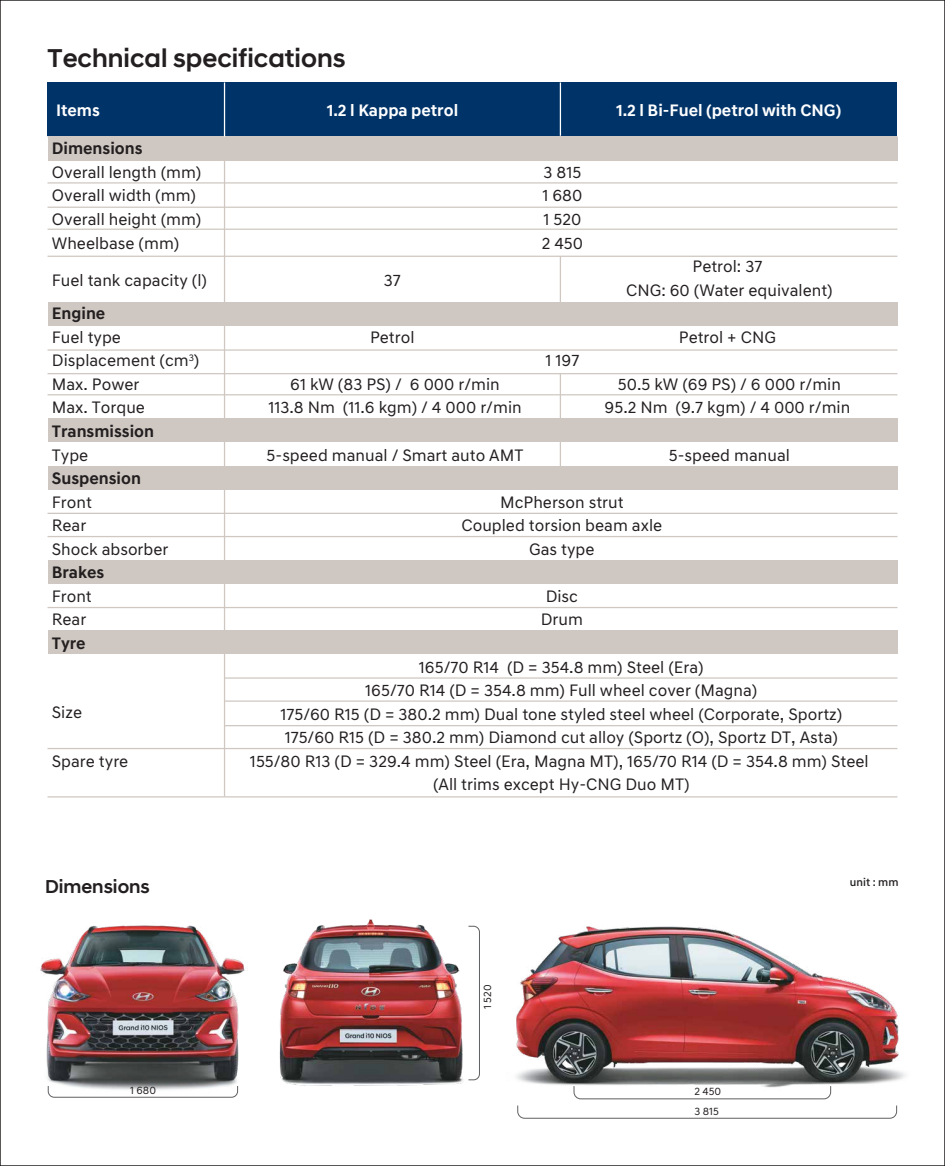
<style>
.page{position:relative;width:945px;height:1166px;background:#fff}
.page>*{position:absolute;margin:0;border:0;box-sizing:border-box;transform-origin:0 0}
.t1{font:500 26.25px "Hyundai Sans Head";color:#231f20}
.t2{font:500 18.99px "Hyundai Sans Head";color:#231f20}
.t3{font:16.89px/23.5px "Hyundai Sans Text";color:#231f20;text-align:center}
.t4{font:700 16.89px "Hyundai Sans Text";color:#231f20}
.t5{font:700 16.89px "Hyundai Sans Text";color:#fff}
.t6{font:700 15.4px "Hyundai Sans Text";color:#fff;scale:1.07 1}
.t7{font:500 11.38px "Hyundai Sans Text";color:#231f20}
.t8{font:11.03px "Hyundai Sans Text";color:#231f20}
</style>
<div class="page">
<div style="left:48px;top:418px;width:849px;height:24px;background:#cfc8c2"></div>
<div style="left:48px;top:302px;width:849px;height:24px;background:#cfc8c2"></div>
<div style="left:48px;top:466px;width:849px;height:24px;background:#cfc8c2"></div>
<div style="left:48px;top:560px;width:849px;height:23px;background:#cfc8c2"></div>
<div style="left:48px;top:629px;width:849px;height:24px;background:#cfc8c2"></div>
<div style="left:48px;top:137px;width:849px;height:24px;background:#cfc8c2"></div>
<hr style="left:48px;top:394px;width:849px;height:1px;background:#cfc8c2">
<hr style="left:48px;top:136px;width:849px;height:1px;background:#cfc8c2">
<div style="left:48px;top:82px;width:849px;height:54px;background:#003469"></div>
<hr style="left:224px;top:159px;width:1px;height:637px;background:#cfc8c2">
<hr style="left:48px;top:349px;width:849px;height:2px;background:#cfc8c2">
<hr style="left:48px;top:607px;width:849px;height:1px;background:#cfc8c2">
<hr style="left:48px;top:512px;width:849px;height:2px;background:#cfc8c2">
<hr style="left:48px;top:536px;width:849px;height:1px;background:#cfc8c2">
<hr style="left:48px;top:748px;width:849px;height:1px;background:#cfc8c2">
<hr style="left:225px;top:677px;width:672px;height:1px;background:#cfc8c2">
<hr style="left:225px;top:700px;width:672px;height:1px;background:#cfc8c2">
<hr style="left:225px;top:725px;width:672px;height:1px;background:#cfc8c2">
<hr style="left:48px;top:796px;width:849px;height:1px;background:#cfc8c2">
<hr style="left:48px;top:373px;width:849px;height:1px;background:#cfc8c2">
<hr style="left:48px;top:256px;width:849px;height:1px;background:#cfc8c2">
<hr style="left:48px;top:228px;width:849px;height:2px;background:#cfc8c2">
<hr style="left:48px;top:207px;width:849px;height:1px;background:#cfc8c2">
<hr style="left:48px;top:182px;width:849px;height:1px;background:#cfc8c2">
<hr style="left:560px;top:256px;width:1px;height:68px;background:#cfc8c2">
<hr style="left:560px;top:374px;width:1px;height:100px;background:#cfc8c2">
<hr style="left:560px;top:82px;width:1px;height:54px;background:#fff">
<hr style="left:224px;top:82px;width:1px;height:54px;background:#fff">
<img style="left:516px;top:926px;width:390px;height:159px">
<svg style="left:517px;top:1085px;width:381px;height:34px"></svg>
<img style="left:40px;top:925px;width:207px;height:160px">
<svg style="left:47px;top:1085px;width:192px;height:13px"></svg>
<svg style="left:469px;top:925px;width:11px;height:155px"></svg>
<img style="left:279px;top:919px;width:190px;height:167px">
<h1 class="t1" style="left:48px;top:42px;width:299px">Technical specifications</h1>
<p class="t5" style="left:56px;top:100px;width:45px">Items</p>
<p class="t6" style="left:58px;top:101px;width:12px">It</p>
<p class="t5" style="left:327px;top:100px;width:133px">1.2 l Kappa petrol</p>
<p class="t5" style="left:616px;top:100px;width:227px">1.2 l Bi-Fuel (petrol with CNG)</p>
<p class="t4" style="left:52px;top:138px;width:92px">Dimensions</p>
<p class="t3" style="left:52px;top:160px;width:151px">Overall length (mm)</p>
<p class="t3" style="left:543px;top:160px;width:39px">3 815</p>
<p class="t3" style="left:52px;top:184px;width:146px">Overall width (mm)</p>
<p class="t3" style="left:542px;top:184px;width:41px">1 680</p>
<p class="t3" style="left:52px;top:207px;width:151px">Overall height (mm)</p>
<p class="t3" style="left:543px;top:207px;width:39px">1 520</p>
<p class="t3" style="left:52px;top:231px;width:129px">Wheelbase (mm)</p>
<p class="t3" style="left:542px;top:231px;width:43px">2 450</p>
<p class="t3" style="left:52px;top:268px;width:157px">Fuel tank capacity (l)</p>
<p class="t3" style="left:384px;top:268px;width:19px">37</p>
<p class="t3" style="left:626px;top:255px;width:208px">Petrol: 37<br>CNG: 60 (Water equivalent)</p>
<p class="t4" style="left:52px;top:303px;width:55px">Engine</p>
<p class="t3" style="left:52px;top:325px;width:71px">Fuel type</p>
<p class="t3" style="left:370px;top:325px;width:46px">Petrol</p>
<p class="t3" style="left:679px;top:325px;width:99px">Petrol + CNG</p>
<p class="t3" style="left:52px;top:349px;width:149px">Displacement (cm<sup>3</sup>)</p>
<p class="t3" style="left:545px;top:349px;width:35px">1 197</p>
<p class="t3" style="left:52px;top:372px;width:89px">Max. Power</p>
<p class="t3" style="left:290px;top:372px;width:211px">61 kW (83 PS) / 6 000 r/min</p>
<p class="t3" style="left:618px;top:372px;width:225px">50.5 kW (69 PS) / 6 000 r/min</p>
<p class="t3" style="left:52px;top:396px;width:95px">Max. Torque</p>
<p class="t3" style="left:268px;top:396px;width:255px">113.8 Nm (11.6 kgm) / 4 000 r/min</p>
<p class="t3" style="left:605px;top:396px;width:247px">95.2 Nm (9.7 kgm) / 4 000 r/min</p>
<p class="t4" style="left:52px;top:421px;width:104px">Transmission</p>
<p class="t3" style="left:52px;top:443px;width:38px">Type</p>
<p class="t3" style="left:267px;top:443px;width:258px">5-speed manual / Smart auto AMT</p>
<p class="t3" style="left:669px;top:443px;width:123px">5-speed manual</p>
<p class="t4" style="left:52px;top:468px;width:91px">Suspension</p>
<p class="t3" style="left:52px;top:490px;width:42px">Front</p>
<p class="t3" style="left:500px;top:490px;width:125px">McPherson strut</p>
<p class="t3" style="left:52px;top:513px;width:36px">Rear</p>
<p class="t3" style="left:462px;top:513px;width:202px">Coupled torsion beam axle</p>
<p class="t3" style="left:52px;top:537px;width:118px">Shock absorber</p>
<p class="t3" style="left:529px;top:537px;width:67px">Gas type</p>
<p class="t4" style="left:52px;top:562px;width:54px">Brakes</p>
<p class="t3" style="left:52px;top:584px;width:42px">Front</p>
<p class="t3" style="left:546px;top:584px;width:34px">Disc</p>
<p class="t3" style="left:52px;top:608px;width:36px">Rear</p>
<p class="t3" style="left:541px;top:608px;width:44px">Drum</p>
<p class="t4" style="left:52px;top:633px;width:35px">Tyre</p>
<p class="t3" style="left:52px;top:700px;width:32px">Size</p>
<p class="t3" style="left:280px;top:655px;width:563px">165/70 R14 (D = 354.8 mm) Steel (Era)<br>165/70 R14 (D = 354.8 mm) Full wheel cover (Magna)<br>175/60 R15 (D = 380.2 mm) Dual tone styled steel wheel (Corporate, Sportz)<br>175/60 R15 (D = 380.2 mm) Diamond cut alloy (Sportz (O), Sportz DT, Asta)</p>
<p class="t3" style="left:52px;top:749px;width:78px">Spare tyre</p>
<p class="t3" style="left:250px;top:749px;width:620px">155/80 R13 (D = 329.4 mm) Steel (Era, Magna MT), 165/70 R14 (D = 354.8 mm) Steel (All trims except Hy-CNG Duo MT)</p>
<p class="t2" style="left:45px;top:875px;width:106px">Dimensions</p>
<p class="t7" style="left:850px;top:875px;width:50px">unit : mm</p>
<p class="t8" style="left:481px;top:1009px;width:26px;rotate:-90deg">1 520</p>
<p class="t8" style="left:130px;top:1084px;width:27px">1 680</p>
<p class="t8" style="left:694px;top:1084px;width:28px">2 450</p>
<p class="t8" style="left:694px;top:1104px;width:26px">3 815</p>
</div>
